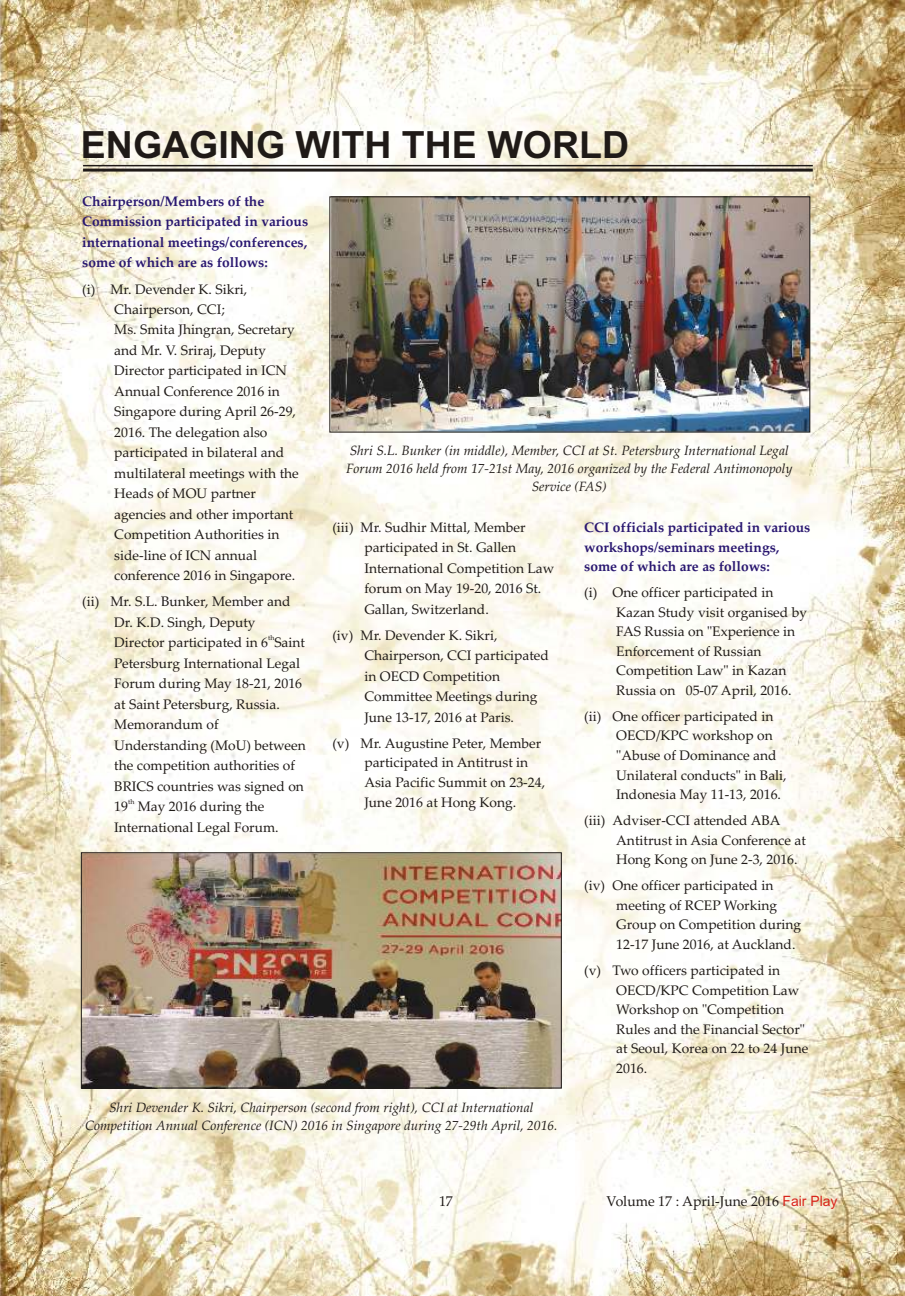
<style>
.page{position:relative;width:905px;height:1296px;background:#fff}
.page>*{position:absolute;margin:0;border:0;box-sizing:border-box;transform-origin:0 0}
.t1{font:700 37.5px "Arial";color:#1f1a17}
.t2{font:14.25px "Palatino Linotype";color:#1f1a17}
.t3{font:13.8px/20.5px "Palatino Linotype";color:#1f1a17}
.t4{font:700 13.8px/20.5px "Palatino Linotype";color:#291770}
.t5{font:italic 13.5px/18.1px "Palatino Linotype";color:#1f1a17;text-align:center}
.t6{font:6.9px "Palatino Linotype";color:#1f1a17}
.s1{font-family:"Arial";color:#d9261c}
</style>
<div class="page">
<img style="left:0;top:0;width:904px;height:1296px">
<hr style="left:83px;top:165px;width:729px;height:1px;background:#1f1a17">
<hr style="left:83px;top:169px;width:729px;height:3px;background:#1f1a17">
<img style="left:331px;top:198px;width:477px;height:233px">
<div style="left:329px;top:196px;width:481px;height:237px;border:1px solid #1f1a17"></div>
<img style="left:83px;top:854px;width:476px;height:232px">
<div style="left:81px;top:852px;width:480px;height:236px;border:1px solid #1f1a17"></div>
<h1 class="t1" style="left:81px;top:131px;width:549px">ENGAGING WITH THE WORLD</h1>
<p class="t4" style="left:82px;top:193px;width:227px">Chairperson/Members of the Commission participated in various international meetings/conferences, some of which are as follows:</p>
<p class="t3" style="left:114px;top:280px;width:186px;text-indent:-32px">(i) Mr. Devender K. Sikri,<br>Chairperson, CCI;<br>Ms. Smita Jhingran, Secretary and Mr. V. Sriraj, Deputy<br>Director participated in ICN<br>Annual Conference 2016 in<br>Singapore during April 26-29,<br>2016. The delegation also participated in bilateral and multilateral meetings with the<br>Heads of MOU partner agencies and other important<br>Competition Authorities in side-line of ICN annual conference 2016 in Singapore.</p>
<p class="t3" style="left:82px;top:593px;width:210px;text-align:center">(ii) Mr. S.L. Bunker, Member and<br>Dr. K.D. Singh, Deputy</p>
<p class="t6" style="left:268px;top:635px;width:8px">th</p>
<p class="t3" style="left:114px;top:634px;width:193px">Director participated in 6 Saint<br>Petersburg International Legal<br>Forum during May 18-21, 2016 at Saint Petersburg, Russia.<br>Memorandum of<br>Understanding (MoU) between the competition authorities of<br>BRICS countries was signed on</p>
<p class="t6" style="left:128px;top:799px;width:8px">th</p>
<p class="t3" style="left:114px;top:798px;width:166px">19 May 2016 during the<br>International Legal Forum.</p>
<p class="t5" style="left:346px;top:443px;width:448px">Shri S.L. Bunker (in middle), Member, CCI at St. Petersburg International Legal<br>Forum 2016 held from 17-21st May, 2016 organized by the Federal Antimonopoly<br>Service (FAS)</p>
<p class="t4" style="left:584px;top:519px;width:228px;line-height:19.5px">CCI officials participated in various workshops/seminars meetings, some of which are as follows:</p>
<p class="t3" style="left:616px;top:584px;width:192px;line-height:19.5px;text-indent:-32px">(i) One officer participated in<br>Kazan Study visit organised by<br>FAS Russia on "Experience in<br>Enforcement of Russian<br>Competition Law" in Kazan<br>Russia on 05-07 April, 2016.</p>
<p class="t3" style="left:616px;top:708px;width:172px;line-height:19.5px;text-indent:-32px">(ii) One officer participated in<br>OECD/KPC workshop on "Abuse of Dominance and<br>Unilateral conducts" in Bali,<br>Indonesia May 11-13, 2016.</p>
<p class="t3" style="left:616px;top:812px;width:191px;line-height:19.5px;text-indent:-32px">(iii) Adviser-CCI attended ABA<br>Antitrust in Asia Conference at<br>Hong Kong on June 2-3, 2016.</p>
<p class="t3" style="left:616px;top:878px;width:186px;line-height:19.5px;text-indent:-32px">(iv) One officer participated in meeting of RCEP Working<br>Group on Competition during<br>12-17 June 2016, at Auckland.</p>
<p class="t3" style="left:616px;top:962px;width:193px;line-height:19.5px;text-indent:-32px">(v) Two officers participated in<br>OECD/KPC Competition Law<br>Workshop on "Competition<br>Rules and the Financial Sector" at Seoul, Korea on 22 to 24 June<br>2016.</p>
<p class="t3" style="left:364px;top:519px;width:191px;text-indent:-32px">(iii) Mr. Sudhir Mittal, Member participated in St. Gallen<br>International Competition Law forum on May 19-20, 2016 St.<br>Gallan, Switzerland.</p>
<p class="t3" style="left:364px;top:627px;width:186px;text-indent:-32px">(iv) Mr. Devender K. Sikri,<br>Chairperson, CCI participated in OECD Competition<br>Committee Meetings during<br>June 13-17, 2016 at Paris.</p>
<p class="t3" style="left:364px;top:735px;width:182px;line-height:19.5px;text-indent:-32px">(v) Mr. Augustine Peter, Member participated in Antitrust in<br>Asia Pacific Summit on 23-24,<br>June 2016 at Hong Kong.</p>
<p class="t5" style="left:85px;top:1100px;width:474px">Shri Devender K. Sikri, Chairperson (second from right), CCI at International<br>Competition Annual Conference (ICN) 2016 in Singapore during 27-29th April, 2016.</p>
<p class="t2" style="left:439px;top:1196px;width:15px">17</p>
<p class="t2" style="left:606px;top:1196px;width:232px">Volume 17 : April-June 2016 <span class="s1">Fair Play</span></p>
</div>
